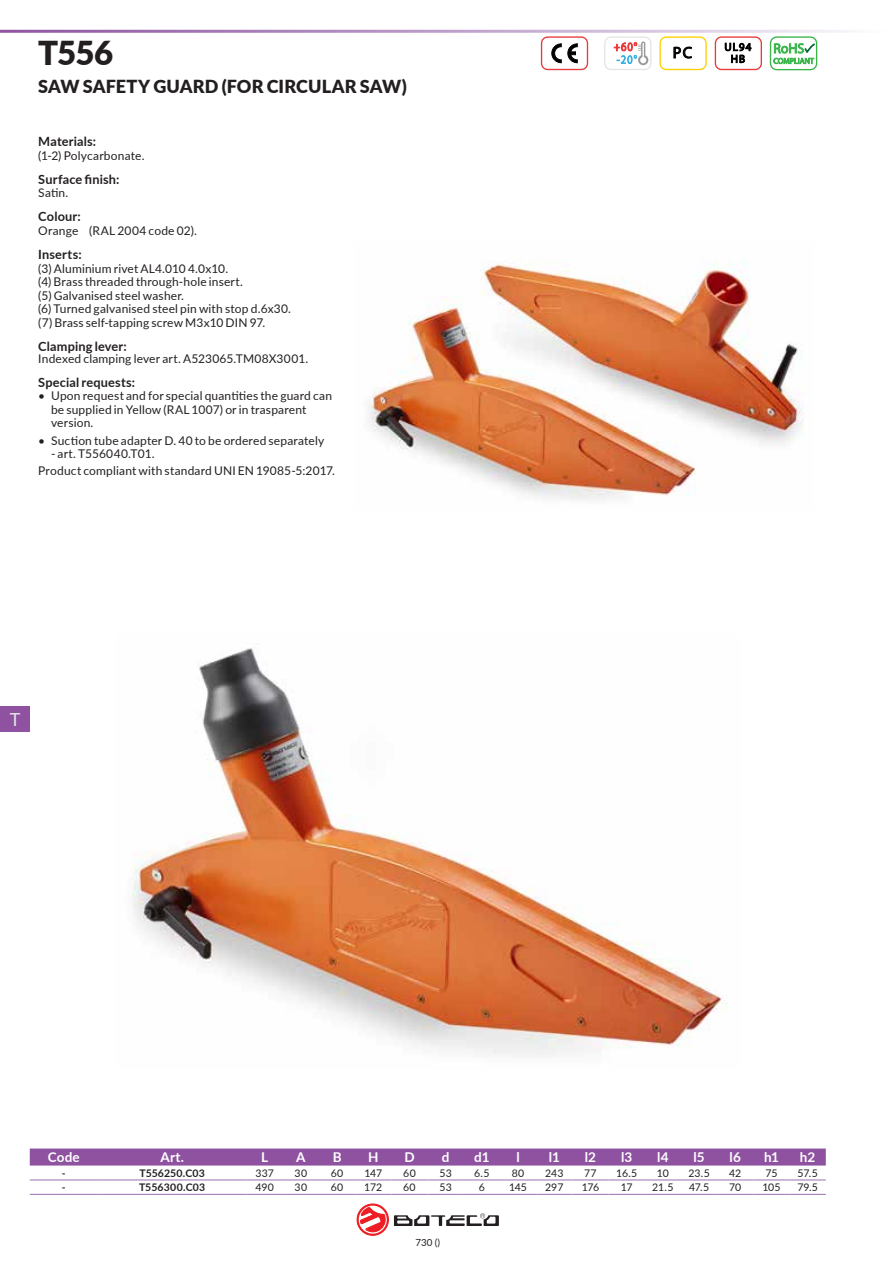
<style>
.page{position:relative;width:893px;height:1263px;background:#fff}
.page>*{position:absolute;margin:0;border:0;box-sizing:border-box;transform-origin:0 0}
.t1{font:900 33px "Lato";color:#231f20}
.t2{font:900 18px "Lato";letter-spacing:.005em;color:#231f20}
.t3{font:18px "Lato";color:#e6e7e9}
.t4{font:16.05px "Myriad Pro";color:#000}
.t5{font:700 13.5px "Lato";letter-spacing:.01em;color:#fff}
.t6{font:700 12.75px "Lato";letter-spacing:.015em;color:#231f20}
.t7{font:12px/13.5px "Lato";letter-spacing:.015em;color:#231f20}
.t8{font:11.1px/11.9px "Myriad Pro";letter-spacing:.09em;color:#000;text-align:center}
.t9{font:10.5px "Lato";color:#231f20}
.t10{font:700 10.5px "Lato";letter-spacing:.015em;color:#231f20}
.t11{font:9.75px "Lato";color:#231f20}
</style>
<div class="page">
<svg style="left:541px;top:36px;width:47px;height:34px"></svg>
<svg style="left:604px;top:36px;width:47px;height:34px"></svg>
<svg style="left:659px;top:36px;width:48px;height:34px"></svg>
<svg style="left:715px;top:36px;width:47px;height:34px"></svg>
<svg style="left:770px;top:36px;width:47px;height:34px"></svg>
<img style="left:369px;top:261px;width:435px;height:239px">
<img style="left:132px;top:648px;width:595px;height:408px">
<div style="left:30px;top:1148px;width:796px;height:17px;background:#8e52a1"></div>
<hr style="left:30px;top:1179px;width:68px;height:1px;background:#a87eb8">
<hr style="left:30px;top:1194px;width:68px;height:1px;background:#a87eb8">
<hr style="left:98px;top:1179px;width:149px;height:1px;background:#a87eb8">
<hr style="left:98px;top:1194px;width:149px;height:1px;background:#a87eb8">
<hr style="left:247px;top:1179px;width:36px;height:1px;background:#a87eb8">
<hr style="left:247px;top:1194px;width:36px;height:1px;background:#a87eb8">
<hr style="left:283px;top:1179px;width:36px;height:1px;background:#a87eb8">
<hr style="left:283px;top:1194px;width:36px;height:1px;background:#a87eb8">
<hr style="left:319px;top:1179px;width:36px;height:1px;background:#a87eb8">
<hr style="left:319px;top:1194px;width:36px;height:1px;background:#a87eb8">
<hr style="left:355px;top:1179px;width:36px;height:1px;background:#a87eb8">
<hr style="left:355px;top:1194px;width:36px;height:1px;background:#a87eb8">
<hr style="left:391px;top:1179px;width:37px;height:1px;background:#a87eb8">
<hr style="left:391px;top:1194px;width:37px;height:1px;background:#a87eb8">
<hr style="left:428px;top:1179px;width:36px;height:1px;background:#a87eb8">
<hr style="left:428px;top:1194px;width:36px;height:1px;background:#a87eb8">
<hr style="left:464px;top:1179px;width:36px;height:1px;background:#a87eb8">
<hr style="left:464px;top:1194px;width:36px;height:1px;background:#a87eb8">
<hr style="left:500px;top:1179px;width:36px;height:1px;background:#a87eb8">
<hr style="left:500px;top:1194px;width:36px;height:1px;background:#a87eb8">
<hr style="left:536px;top:1179px;width:36px;height:1px;background:#a87eb8">
<hr style="left:536px;top:1194px;width:36px;height:1px;background:#a87eb8">
<hr style="left:572px;top:1179px;width:37px;height:1px;background:#a87eb8">
<hr style="left:572px;top:1194px;width:37px;height:1px;background:#a87eb8">
<hr style="left:609px;top:1179px;width:36px;height:1px;background:#a87eb8">
<hr style="left:609px;top:1194px;width:36px;height:1px;background:#a87eb8">
<hr style="left:645px;top:1179px;width:36px;height:1px;background:#a87eb8">
<hr style="left:645px;top:1194px;width:36px;height:1px;background:#a87eb8">
<hr style="left:681px;top:1179px;width:36px;height:1px;background:#a87eb8">
<hr style="left:681px;top:1194px;width:36px;height:1px;background:#a87eb8">
<hr style="left:717px;top:1179px;width:36px;height:1px;background:#a87eb8">
<hr style="left:717px;top:1194px;width:36px;height:1px;background:#a87eb8">
<hr style="left:753px;top:1179px;width:37px;height:1px;background:#a87eb8">
<hr style="left:753px;top:1194px;width:37px;height:1px;background:#a87eb8">
<hr style="left:790px;top:1179px;width:36px;height:1px;background:#a87eb8">
<hr style="left:790px;top:1194px;width:36px;height:1px;background:#a87eb8">
<svg style="left:357px;top:1204px;width:31px;height:31px"></svg>
<div style="left:357px;top:1204px;width:31px;height:31px;border:1px solid #ee1d23;border-radius:50%"></div>
<svg style="left:359px;top:1205px;width:28px;height:29px"></svg>
<svg style="left:360px;top:1206px;width:26px;height:26px"></svg>
<svg style="left:394px;top:1213px;width:105px;height:13px"></svg>
<div style="left:0;top:706px;width:30px;height:25px;background:#8e52a1"></div>
<h1 class="t1" style="left:38px;top:28px;width:76px">T556</h1>
<h3 class="t4" style="left:673px;top:43px;width:21px">PC</h3>
<p class="t8" style="left:724px;top:41px;width:28px">UL94<br>HB</p>
<h2 class="t2" style="left:38px;top:73px;width:370px">SAW SAFETY GUARD (FOR CIRCULAR SAW)</h2>
<p class="t6" style="left:38px;top:132px;width:59px">Materials:</p>
<p class="t7" style="left:38px;top:148px;width:108px">(1-2) Polycarbonate.</p>
<p class="t6" style="left:38px;top:170px;width:83px">Surface finish:</p>
<p class="t7" style="left:38px;top:186px;width:32px">Satin.</p>
<p class="t6" style="left:38px;top:207px;width:44px">Colour:</p>
<p class="t7" style="left:38px;top:223px;width:160px">Orange (RAL 2004 code 02).</p>
<p class="t6" style="left:38px;top:245px;width:45px">Inserts:</p>
<p class="t7" style="left:38px;top:261px;width:254px">(3) Aluminium rivet AL4.010 4.0x10.<br>(4) Brass threaded through-hole insert.<br>(5) Galvanised steel washer.<br>(6) Turned galvanised steel pin with stop d.6x30. (7) Brass self-tapping screw M3x10 DIN 97.</p>
<p class="t6" style="left:38px;top:337px;width:90px">Clamping lever:</p>
<p class="t7" style="left:38px;top:351px;width:272px">Indexed clamping lever art. A523065.TM08X3001.</p>
<p class="t6" style="left:38px;top:373px;width:98px">Special requests:</p>
<p class="t7" style="left:51px;top:389px;width:283px;text-indent:-13px">• Upon request and for special quantities the guard can be supplied in Yellow (RAL 1007) or in trasparent version.</p>
<p class="t7" style="left:38px;top:433px;width:288px">• Suction tube adapter D. 40 to be ordered separately</p>
<p class="t7" style="left:38px;top:445px;width:298px;line-height:16.2px;text-indent:13px">- art. T556040.T01.<br>Product compliant with standard UNI EN 19085-5:2017.</p>
<h2 class="t3" style="left:10px;top:706px;width:12px">T</h2>
<p class="t5" style="left:48px;top:1147px;width:34px">Code</p>
<p class="t5" style="left:160px;top:1147px;width:25px">Art.</p>
<p class="t5" style="left:261px;top:1147px;width:9px">L</p>
<p class="t5" style="left:296px;top:1147px;width:11px">A</p>
<p class="t5" style="left:333px;top:1147px;width:10px">B</p>
<p class="t5" style="left:368px;top:1147px;width:12px">H</p>
<p class="t5" style="left:404px;top:1147px;width:12px">D</p>
<p class="t5" style="left:442px;top:1147px;width:9px">d</p>
<p class="t5" style="left:474px;top:1147px;width:17px">d1</p>
<p class="t5" style="left:516px;top:1147px;width:5px">l</p>
<p class="t5" style="left:549px;top:1147px;width:12px">l1</p>
<p class="t5" style="left:585px;top:1147px;width:13px">l2</p>
<p class="t5" style="left:621px;top:1147px;width:13px">l3</p>
<p class="t5" style="left:657px;top:1147px;width:13px">l4</p>
<p class="t5" style="left:693px;top:1147px;width:13px">l5</p>
<p class="t5" style="left:730px;top:1147px;width:13px">l6</p>
<p class="t5" style="left:764px;top:1147px;width:16px">h1</p>
<p class="t5" style="left:800px;top:1147px;width:17px">h2</p>
<p class="t10" style="left:62px;top:1165px;width:5px">-</p>
<p class="t10" style="left:139px;top:1165px;width:67px">T556250.C03</p>
<p class="t9" style="left:255px;top:1166px;width:20px">337</p>
<p class="t9" style="left:295px;top:1166px;width:14px">30</p>
<p class="t9" style="left:331px;top:1166px;width:14px">60</p>
<p class="t9" style="left:364px;top:1166px;width:19px">147</p>
<p class="t9" style="left:403px;top:1166px;width:14px">60</p>
<p class="t9" style="left:440px;top:1166px;width:14px">53</p>
<p class="t9" style="left:474px;top:1166px;width:17px">6.5</p>
<p class="t9" style="left:512px;top:1166px;width:14px">80</p>
<p class="t9" style="left:545px;top:1166px;width:20px">243</p>
<p class="t9" style="left:584px;top:1166px;width:14px">77</p>
<p class="t9" style="left:616px;top:1166px;width:23px">16.5</p>
<p class="t9" style="left:657px;top:1166px;width:14px">10</p>
<p class="t9" style="left:688px;top:1166px;width:23px">23.5</p>
<p class="t9" style="left:729px;top:1166px;width:14px">42</p>
<p class="t9" style="left:765px;top:1166px;width:14px">75</p>
<p class="t9" style="left:797px;top:1166px;width:22px">57.5</p>
<p class="t10" style="left:62px;top:1180px;width:5px">-</p>
<p class="t10" style="left:139px;top:1180px;width:68px">T556300.C03</p>
<p class="t9" style="left:255px;top:1180px;width:20px">490</p>
<p class="t9" style="left:295px;top:1180px;width:14px">30</p>
<p class="t9" style="left:331px;top:1180px;width:14px">60</p>
<p class="t9" style="left:364px;top:1180px;width:20px">172</p>
<p class="t9" style="left:403px;top:1180px;width:14px">60</p>
<p class="t9" style="left:439px;top:1180px;width:14px">53</p>
<p class="t9" style="left:479px;top:1180px;width:8px">6</p>
<p class="t9" style="left:509px;top:1180px;width:19px">145</p>
<p class="t9" style="left:545px;top:1180px;width:20px">297</p>
<p class="t9" style="left:582px;top:1180px;width:19px">176</p>
<p class="t9" style="left:621px;top:1180px;width:13px">17</p>
<p class="t9" style="left:652px;top:1180px;width:23px">21.5</p>
<p class="t9" style="left:689px;top:1180px;width:22px">47.5</p>
<p class="t9" style="left:729px;top:1180px;width:14px">70</p>
<p class="t9" style="left:762px;top:1180px;width:20px">105</p>
<p class="t9" style="left:797px;top:1180px;width:22px">79.5</p>
<p class="t11" style="left:415px;top:1235px;width:26px">730 ()</p>
</div>
